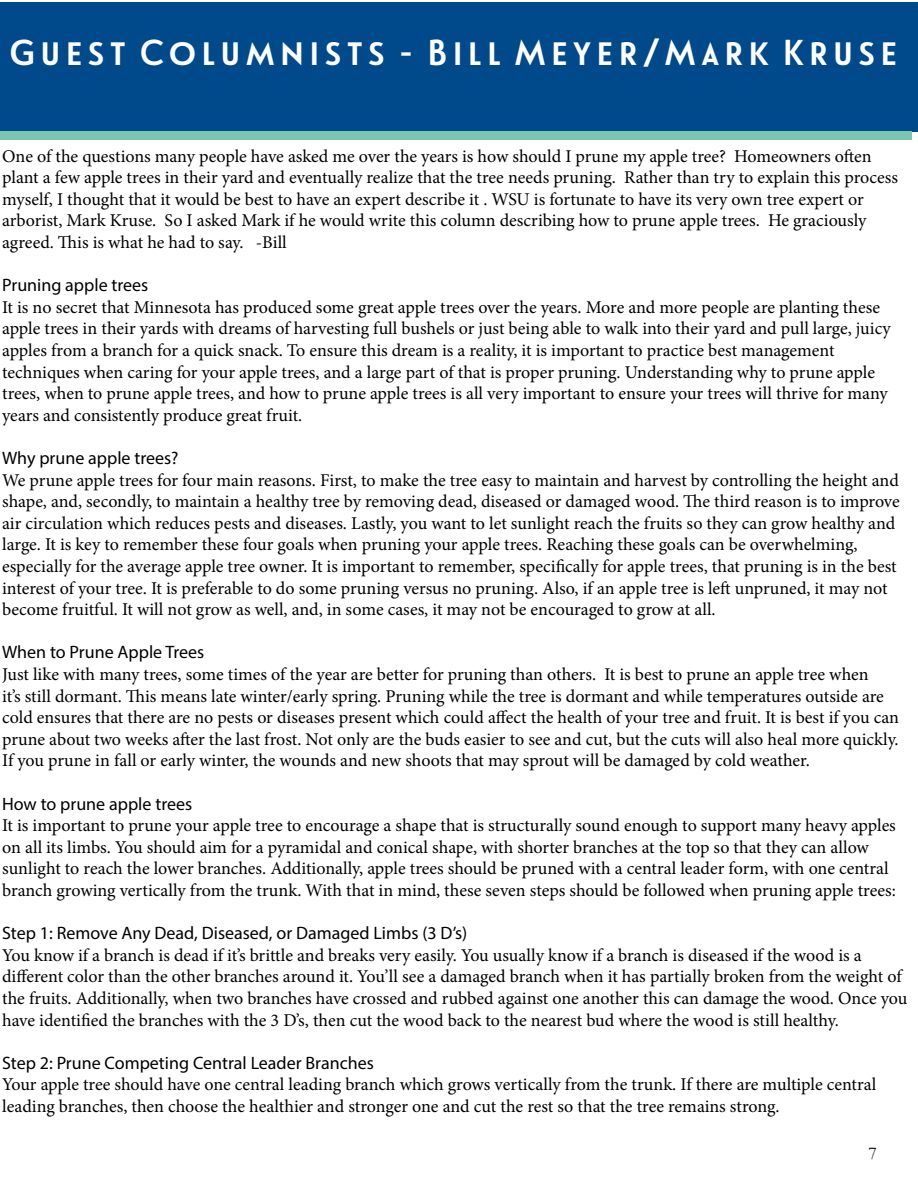
<style>
.page{position:relative;width:918px;height:1188px;background:#fff}
.page>*{position:absolute;margin:0;border:0;box-sizing:border-box;transform-origin:0 0}
.t1{font:36px "Le Havre Layers Primary";color:#fff}
.t2{font:18px/21.6px "Minion Pro";letter-spacing:-.005em;color:#000}
.t3{font:18px "Myriad Pro";color:#000}
.t4{font:18px "Garamond";color:#000}
</style>
<div class="page">
<div style="left:0;top:2px;width:918px;height:129px;background:#004a8b"></div>
<div style="left:0;top:131px;width:911px;height:9px;background:#7bc6b0"></div>
<h1 class="t1" style="left:7px;top:33px;width:895px">Guest Columnists - Bill Meyer/Mark Kruse</h1>
<p class="t2" style="left:2px;top:145px;width:897px">One of the questions many people have asked me over the years is how should I prune my apple tree? Homeowners often plant a few apple trees in their yard and eventually realize that the tree needs pruning. Rather than try to explain this process myself, I thought that it would be best to have an expert describe it . WSU is fortunate to have its very own tree expert or arborist, Mark Kruse. So I asked Mark if he would write this column describing how to prune apple trees. He graciously agreed. This is what he had to say. -Bill</p>
<p class="t3" style="left:2px;top:274px;width:148px">Pruning apple trees</p>
<p class="t2" style="left:2px;top:296px;width:890px">It is no secret that Minnesota has produced some great apple trees over the years. More and more people are planting these apple trees in their yards with dreams of harvesting full bushels or just being able to walk into their yard and pull large, juicy apples from a branch for a quick snack. To ensure this dream is a reality, it is important to practice best management techniques when caring for your apple trees, and a large part of that is proper pruning. Understanding why to prune apple trees, when to prune apple trees, and how to prune apple trees is all very important to ensure your trees will thrive for many years and consistently produce great fruit.</p>
<p class="t3" style="left:2px;top:447px;width:178px">Why prune apple trees?</p>
<p class="t2" style="left:2px;top:469px;width:899px">We prune apple trees for four main reasons. First, to make the tree easy to maintain and harvest by controlling the height and shape, and, secondly, to maintain a healthy tree by removing dead, diseased or damaged wood. The third reason is to improve air circulation which reduces pests and diseases. Lastly, you want to let sunlight reach the fruits so they can grow healthy and large. It is key to remember these four goals when pruning your apple trees. Reaching these goals can be overwhelming, especially for the average apple tree owner. It is important to remember, specifically for apple trees, that pruning is in the best interest of your tree. It is preferable to do some pruning versus no pruning. Also, if an apple tree is left unpruned, it may not become fruitful. It will not grow as well, and, in some cases, it may not be encouraged to grow at all.</p>
<p class="t3" style="left:2px;top:641px;width:204px">When to Prune Apple Trees</p>
<p class="t2" style="left:2px;top:664px;width:898px">Just like with many trees, some times of the year are better for pruning than others. It is best to prune an apple tree when<br>it’s still dormant. This means late winter/early spring. Pruning while the tree is dormant and while temperatures outside are cold ensures that there are no pests or diseases present which could affect the health of your tree and fruit. It is best if you can prune about two weeks after the last frost. Not only are the buds easier to see and cut, but the cuts will also heal more quickly.<br>If you prune in fall or early winter, the wounds and new shoots that may sprout will be damaged by cold weather.</p>
<p class="t3" style="left:2px;top:792px;width:192px">How to prune apple trees</p>
<p class="t2" style="left:2px;top:815px;width:895px">It is important to prune your apple tree to encourage a shape that is structurally sound enough to support many heavy apples on all its limbs. You should aim for a pyramidal and conical shape, with shorter branches at the top so that they can allow sunlight to reach the lower branches. Additionally, apple trees should be pruned with a central leader form, with one central branch growing vertically from the trunk. With that in mind, these seven steps should be followed when pruning apple trees:</p>
<p class="t3" style="left:2px;top:922px;width:467px">Step 1: Remove Any Dead, Diseased, or Damaged Limbs (3 D’s)</p>
<p class="t2" style="left:2px;top:944px;width:907px">You know if a branch is dead if it’s brittle and breaks very easily. You usually know if a branch is diseased if the wood is a different color than the other branches around it. You’ll see a damaged branch when it has partially broken from the weight of the fruits. Additionally, when two branches have crossed and rubbed against one another this can damage the wood. Once you have identified the branches with the 3 D’s, then cut the wood back to the nearest bud where the wood is still healthy.</p>
<p class="t3" style="left:2px;top:1052px;width:373px">Step 2: Prune Competing Central Leader Branches</p>
<p class="t2" style="left:2px;top:1074px;width:876px">Your apple tree should have one central leading branch which grows vertically from the trunk. If there are multiple central leading branches, then choose the healthier and stronger one and cut the rest so that the tree remains strong.</p>
<p class="t4" style="left:869px;top:1142px;width:10px">7</p>
</div>
